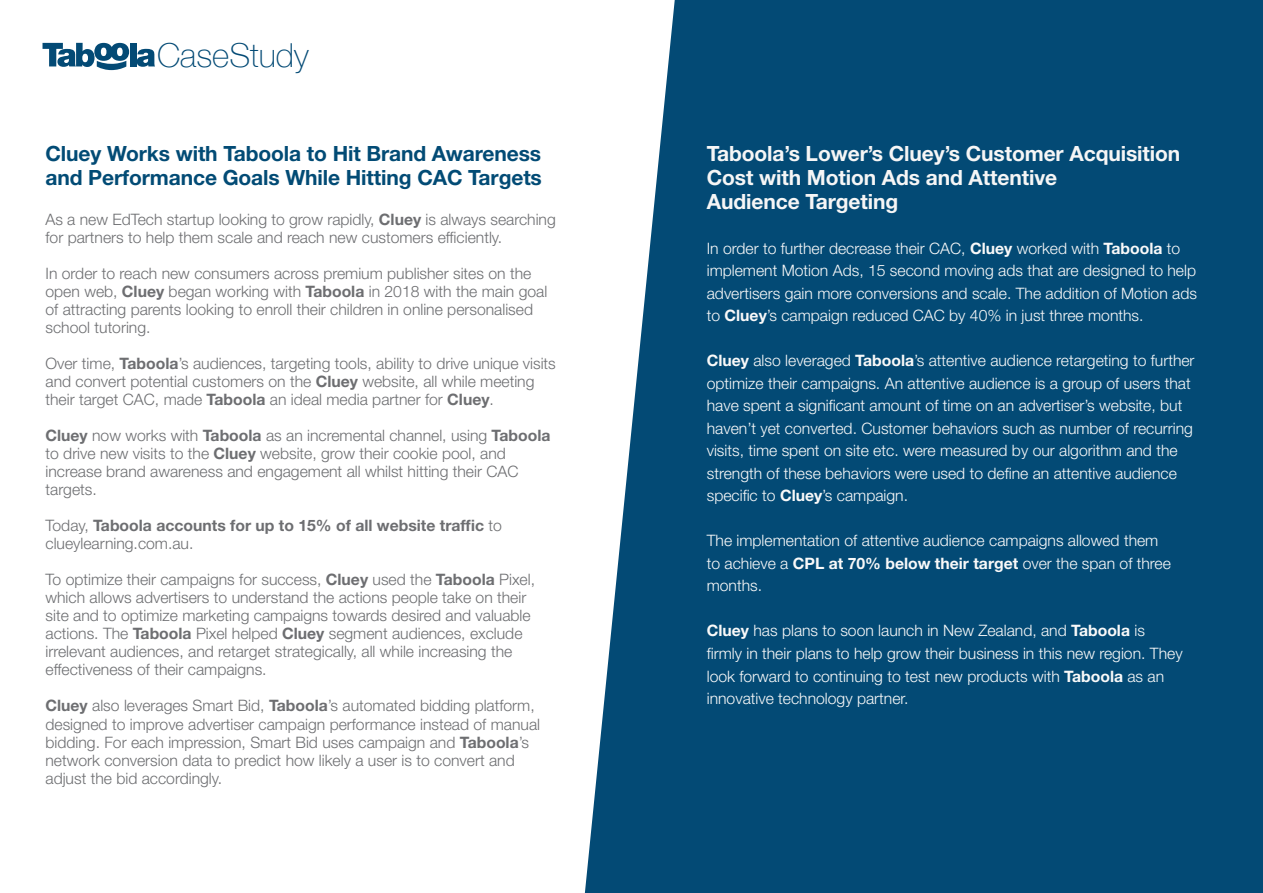
<style>
.page{position:relative;width:1263px;height:893px;background:#fff}
.page>*{position:absolute;margin:0;border:0;box-sizing:border-box;transform-origin:0 0}
.t1{font:100 33px "Helvetica Neue";color:#034a75}
.t2{font:700 21px/24px "Helvetica Neue LT Std";letter-spacing:-.005em;color:#f6f6f6}
.t3{font:700 21px/24px "Helvetica Neue LT Std";letter-spacing:-.005em;color:#024b75}
.t4{font:300 15.75px/18px "Helvetica Neue LT Std";color:#6d6e71}
.t5{font:300 15.75px/22.5px "Helvetica Neue LT Std";color:#f9f9f9}
.t6{font:700 15.75px/18px "Helvetica Neue LT Std";color:#6d6e71}
.s1{font-weight:700}
.s2{font-weight:300}
</style>
<div class="page">
<div style="left:585px;top:0;width:678px;height:893px;background:#034a75"></div>
<div style="left:130px;top:43px;width:6px;height:23px;background:#034a75"></div>
<svg style="left:137px;top:49px;width:18px;height:18px"></svg>
<svg style="left:43px;top:43px;width:86px;height:27px"></svg>
<h1 class="t1" style="left:157px;top:30px;width:153px">CaseStudy</h1>
<h2 class="t3" style="left:46px;top:141px;width:498px">Cluey Works with Taboola to Hit Brand Awareness and Performance Goals While Hitting CAC Targets</h2>
<p class="t4" style="left:46px;top:210px;width:512px">As a new EdTech startup looking to grow rapidly, <span class="s1">Cluey</span> is always searching for partners to help them scale and reach new customers efficiently.</p>
<p class="t4" style="left:46px;top:264px;width:503px">In order to reach new consumers across premium publisher sites on the open web, <span class="s1">Cluey</span> began working with <span class="s1">Taboola</span> in 2018 with the main goal of attracting parents looking to enroll their children in online personalised school tutoring.</p>
<p class="t4" style="left:46px;top:354px;width:512px">Over time, <span class="s1">Taboola</span>’s audiences, targeting tools, ability to drive unique visits and convert potential customers on the <span class="s1">Cluey</span> website, all while meeting their target CAC, made <span class="s1">Taboola</span> an ideal media partner for <span class="s1">Cluey</span>.</p>
<p class="t4" style="left:46px;top:426px;width:506px"><span class="s1">Cluey</span> now works with <span class="s1">Taboola</span> as an incremental channel, using <span class="s1">Taboola </span>to drive new visits to the <span class="s1">Cluey</span> website, grow their cookie pool, and increase brand awareness and engagement all whilst hitting their CAC targets.</p>
<p class="t6" style="left:46px;top:516px;width:458px"><span class="s2">Today,</span> Taboola accounts for up to 15% of all website traffic <span class="s2">to clueylearning.com.au.</span></p>
<p class="t4" style="left:46px;top:570px;width:491px">To optimize their campaigns for success, <span class="s1">Cluey</span> used the <span class="s1">Taboola</span> Pixel, which allows advertisers to understand the actions people take on their site and to optimize marketing campaigns towards desired and valuable actions. The <span class="s1">Taboola</span> Pixel helped <span class="s1">Cluey</span> segment audiences, exclude irrelevant audiences, and retarget strategically, all while increasing the effectiveness of their campaigns.</p>
<p class="t4" style="left:46px;top:696px;width:496px"><span class="s1">Cluey</span> also leverages Smart Bid, <span class="s1">Taboola</span>’s automated bidding platform, designed to improve advertiser campaign performance instead of manual bidding. For each impression, Smart Bid uses campaign and <span class="s1">Taboola</span>’s network conversion data to predict how likely a user is to convert and adjust the bid accordingly.</p>
<h2 class="t2" style="left:707px;top:141px;width:475px">Taboola’s Lower’s Cluey’s Customer Acquisition<br>Cost with Motion Ads and Attentive<br>Audience Targeting</h2>
<p class="t5" style="left:707px;top:237px;width:492px">In order to further decrease their CAC, <span class="s1">Cluey</span> worked with <span class="s1">Taboola</span> to implement Motion Ads, 15 second moving ads that are designed to help advertisers gain more conversions and scale. The addition of Motion ads to <span class="s1">Cluey</span>’s campaign reduced CAC by 40% in just three months.</p>
<p class="t5" style="left:707px;top:349px;width:489px"><span class="s1">Cluey</span> also leveraged <span class="s1">Taboola</span>’s attentive audience retargeting to further optimize their campaigns. An attentive audience is a group of users that have spent a significant amount of time on an advertiser’s website, but haven’t yet converted. Customer behaviors such as number of recurring visits, time spent on site etc. were measured by our algorithm and the strength of these behaviors were used to define an attentive audience specific to <span class="s1">Cluey</span>’s campaign.</p>
<p class="t5" style="left:707px;top:529px;width:466px">The implementation of attentive audience campaigns allowed them to achieve a <span class="s1">CPL at 70% below their target</span> over the span of three months.</p>
<p class="t5" style="left:707px;top:619px;width:477px"><span class="s1">Cluey</span> has plans to soon launch in New Zealand, and <span class="s1">Taboola</span> is firmly in their plans to help grow their business in this new region. They look forward to continuing to test new products with <span class="s1">Taboola</span> as an innovative technology partner.</p>
</div>
